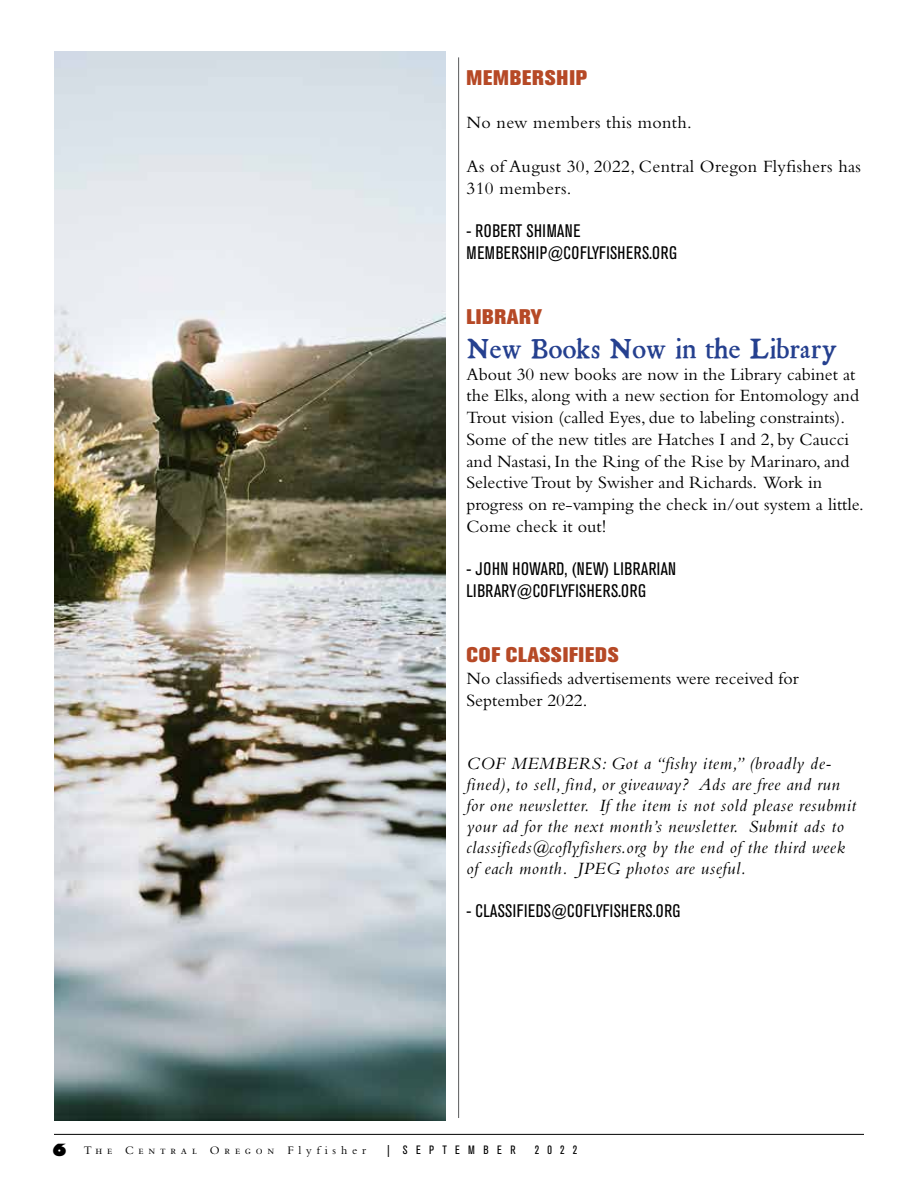
<style>
.page{position:relative;width:918px;height:1188px;background:#fff}
.page>*{position:absolute;margin:0;border:0;box-sizing:border-box;transform-origin:0 0}
.t1{font:27px "Kis Miklos";color:#25408f}
.t2{font:800 21px "Akzidenz Grotesk BE";letter-spacing:.04em;color:#b64926}
.t3{font:800 21px "Akzidenz Grotesk BE";letter-spacing:.02em;color:#b64926}
.t4{font:18px/21.8px "Bembo Std";color:#000}
.t5{font:italic 18px/21px "Bembo Std";letter-spacing:.03em;color:#000}
.t6{font:condensed 18px/21.8px "Akzidenz Grotesk BE";letter-spacing:.02em;color:#000}
.t7{font:18px/21.8px "Bembo Std";letter-spacing:.02em;color:#000}
.t8{font:18px "Bembo Std";letter-spacing:.095em;color:#000}
.t9{font:12px "Bembo Std";letter-spacing:.4em;color:#000}
.t10{font:condensed 12px "Akzidenz Grotesk BE";letter-spacing:.7em;color:#000}
.s1{font-family:"Gill Sans Std";font-weight:800;font-size:16.5px}
</style>
<div class="page">
<hr style="left:54px;top:1134px;width:810px;height:1px;background:#000">
<hr style="left:458px;top:57px;width:1px;height:1061px;background:#58595b">
<img style="left:54px;top:51px;width:392px;height:1069px">
<p class="t2" style="left:466px;top:65px;width:122px">MEMBERSHIP</p>
<p class="t8" style="left:466px;top:112px;width:227px">No new members this month.</p>
<p class="t7" style="left:466px;top:155px;width:396px">As of August 30, 2022, Central Oregon Flyfishers has<br>310 members.</p>
<p class="t6" style="left:466px;top:220px;width:212px">- ROBERT SHIMANE<br>MEMBERSHIP@COFLYFISHERS.ORG</p>
<p class="t3" style="left:466px;top:305px;width:77px">LIBRARY</p>
<h1 class="t1" style="left:466px;top:332px;width:373px">New Books Now in the Library</h1>
<p class="t4" style="left:466px;top:363px;width:399px">About 30 new books are now in the Library cabinet at the Elks, along with a new section for Entomology and Trout vision (called Eyes, due to labeling constraints).<br>Some of the new titles are Hatches I and 2, by Caucci and Nastasi, In the Ring of the Rise by Marinaro, and Selective Trout by Swisher and Richards. Work in progress on re-vamping the check in/out system a little.<br>Come check it out!</p>
<p class="t6" style="left:466px;top:559px;width:211px">- JOHN HOWARD, (NEW) LIBRARIAN<br>LIBRARY@COFLYFISHERS.ORG</p>
<p class="t2" style="left:466px;top:643px;width:154px">COF CLASSIFIEDS</p>
<p class="t4" style="left:466px;top:667px;width:334px">No classifieds advertisements were received for<br>September 2022.</p>
<p class="t5" style="left:466px;top:753px;width:391px">COF MEMBERS: Got a “fishy item,” (broadly de&shy;fined), to sell, find, or giveaway? Ads are free and run for one newsletter. If the item is not sold please resubmit your ad for the next month’s newsletter. Submit ads to classifieds@coflyfishers.org by the end of the third week of each month. JPEG photos are useful.</p>
<p class="t6" style="left:466px;top:900px;width:215px">- CLASSIFIEDS@COFLYFISHERS.ORG</p>
<p class="t9" style="left:52px;top:1144px;width:315px"><span class="s1">6</span> The Central Oregon Flyfisher</p>
<p class="t10" style="left:387px;top:1143px;width:130px">| SEPTEMBER</p>
<p class="t10" style="left:535px;top:1143px;width:44px">2022</p>
</div>
